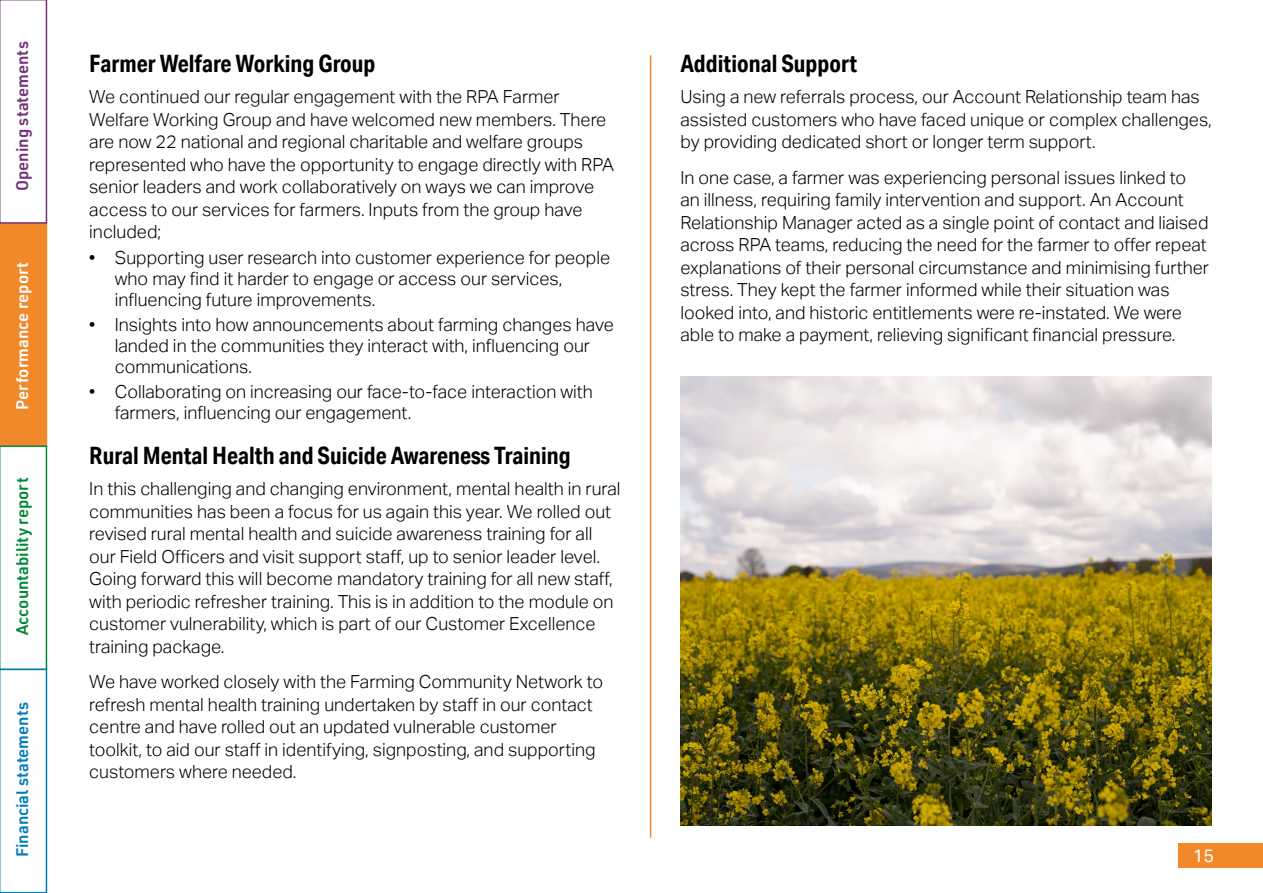
<style>
.page{position:relative;width:1263px;height:893px;background:#fff}
.page>*{position:absolute;margin:0;border:0;box-sizing:border-box;transform-origin:0 0}
.t1{font:700 24px "Aktiv Grotesk Cd";color:#000}
.t2{font:300 18px/22.5px "Aktiv Grotesk";color:#000}
.t3{font:18px "Aktiv Grotesk";color:#fff}
.t4{font:600 16.5px "URWDIN";color:#008938}
.t5{font:600 16.5px "URWDIN";color:#007dbb}
.t6{font:600 16.5px "URWDIN";color:#fff}
.t7{font:600 16.5px "URWDIN";color:#73327a}
</style>
<div class="page">
<div style="left:1178px;top:843px;width:85px;height:24px;background:#f1892b"></div>
<svg style="left:0;top:0;width:47px;height:893px"></svg>
<hr style="left:650px;top:55px;width:1px;height:783px;background:#f1892b">
<img style="left:680px;top:376px;width:532px;height:450px">
<p class="t7" style="left:11px;top:191px;width:151px;rotate:-90deg">Opening statements</p>
<p class="t6" style="left:11px;top:410px;width:149px;rotate:-90deg">Performance report</p>
<p class="t4" style="left:11px;top:635px;width:159px;rotate:-90deg">Accountability report</p>
<p class="t5" style="left:11px;top:857px;width:157px;rotate:-90deg">Financial statements</p>
<h1 class="t1" style="left:89px;top:49px;width:288px">Farmer Welfare Working Group</h1>
<p class="t2" style="left:89px;top:86px;width:526px">We continued our regular engagement with the RPA Farmer Welfare Working Group and have welcomed new members. There are now 22 national and regional charitable and welfare groups represented who have the opportunity to engage directly with RPA senior leaders and work collaboratively on ways we can improve access to our services for farmers. Inputs from the group have included;</p>
<p class="t2" style="left:115px;top:247px;width:497px;line-height:21px;text-indent:-26px">• Supporting user research into customer experience for people who may find it harder to engage or access our services, influencing future improvements.</p>
<p class="t2" style="left:115px;top:314px;width:500px;line-height:21px;text-indent:-26px">• Insights into how announcements about farming changes have landed in the communities they interact with, influencing our communications.</p>
<p class="t2" style="left:115px;top:381px;width:480px;line-height:21px;text-indent:-26px">• Collaborating on increasing our face-to-face interaction with farmers, influencing our engagement.</p>
<h1 class="t1" style="left:89px;top:441px;width:483px">Rural Mental Health and Suicide Awareness Training</h1>
<p class="t2" style="left:89px;top:478px;width:533px">In this challenging and changing environment, mental health in rural communities has been a focus for us again this year. We rolled out revised rural mental health and suicide awareness training for all our Field Officers and visit support staff, up to senior leader level.<br>Going forward this will become mandatory training for all new staff, with periodic refresher training. This is in addition to the module on customer vulnerability, which is part of our Customer Excellence training package.</p>
<p class="t2" style="left:89px;top:671px;width:515px">We have worked closely with the Farming Community Network to refresh mental health training undertaken by staff in our contact centre and have rolled out an updated vulnerable customer toolkit, to aid our staff in identifying, signposting, and supporting customers where needed.</p>
<h1 class="t1" style="left:680px;top:49px;width:178px">Additional Support</h1>
<p class="t2" style="left:680px;top:86px;width:533px">Using a new referrals process, our Account Relationship team has assisted customers who have faced unique or complex challenges, by providing dedicated short or longer term support.</p>
<p class="t2" style="left:680px;top:166px;width:530px">In one case, a farmer was experiencing personal issues linked to an illness, requiring family intervention and support. An Account Relationship Manager acted as a single point of contact and liaised across RPA teams, reducing the need for the farmer to offer repeat explanations of their personal circumstance and minimising further stress. They kept the farmer informed while their situation was looked into, and historic entitlements were re-instated. We were able to make a payment, relieving significant financial pressure.</p>
<p class="t3" style="left:1193px;top:845px;width:23px">15</p>
</div>
